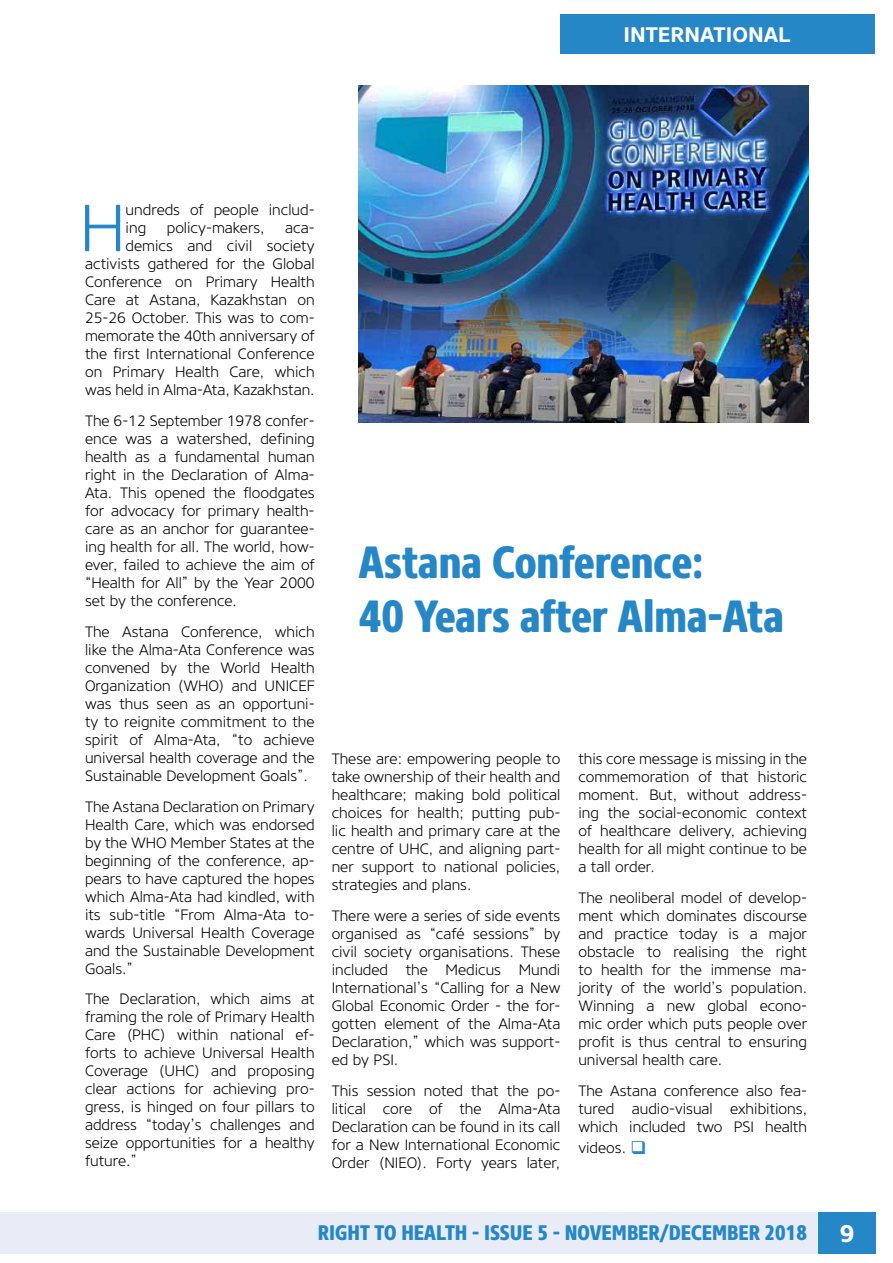
<style>
.page{position:relative;width:893px;height:1263px;background:#fff}
.page>*{position:absolute;margin:0;border:0;box-sizing:border-box;transform-origin:0 0}
.t1{font:300 66.45px "Core Sans NR35";color:#2687c6}
.t2{font:800 45px/54px "Core Sans NR77 Cn";color:#2687c6}
.t3{font:700 24px "Core Sans NR65";color:#fff}
.t4{font:800 21px "Core Sans NR77 Cn";color:#2687c6}
.t5{font:700 21px "Core Sans NR65";color:#fff}
.t6{font:300 15px/18px "Core Sans NR35";color:#000;text-align:justify}
.s1{color:#2687c6}
</style>
<div class="page">
<div style="left:0;top:1212px;width:836px;height:41px;background:#e7ecf7"></div>
<div style="left:819px;top:1212px;width:57px;height:41px;background:#2687c6"></div>
<img style="left:359px;top:85px;width:449px;height:338px">
<div style="left:560px;top:15px;width:315px;height:39px;background:#2687c6"></div>
<h3 class="t5" style="left:623px;top:21px;width:169px">INTERNATIONAL</h3>
<h1 class="t1" style="left:80px;top:185px;width:48px">H</h1>
<p class="t6" style="left:126px;top:201px;width:191px">undreds of people includ&shy;ing</p>
<p class="t6" style="left:167px;top:219px;width:99px">policy-makers,</p>
<p class="t6" style="left:85px;top:219px;width:231px;text-align:right">aca-<br>demics and civil society activists gathered for the Global<br>Conference on Primary Health<br>Care at Astana, Kazakhstan on<br>25-26 October. This was to com&shy;memorate the 40th anniversary of the first International Conference on Primary Health Care, which was held in Alma-Ata, Kazakhstan.</p>
<p class="t6" style="left:85px;top:412px;width:231px">The 6-12 September 1978 confer&shy;ence was a watershed, defining health as a fundamental human right in the Declaration of Alma-Ata. This opened the floodgates for advocacy for primary health&shy;care as an anchor for guarantee&shy;ing health for all. The world, how&shy;ever, failed to achieve the aim of “Health for All” by the Year 2000 set by the conference.</p>
<p class="t6" style="left:85px;top:623px;width:231px">The Astana Conference, which like the Alma-Ata Conference was convened by the World Health Organization (WHO) and UNICEF was thus seen as an opportuni&shy;ty to reignite commitment to the spirit of Alma-Ata, “to achieve universal health coverage and the Sustainable Development Goals”.</p>
<p class="t6" style="left:85px;top:797px;width:231px">The Astana Declaration on Primary Health Care, which was endorsed by the WHO Member States at the beginning of the conference, ap&shy;pears to have captured the hopes which Alma-Ata had kindled, with its sub-title “From Alma-Ata to&shy;wards Universal Health Coverage and the Sustainable Development Goals.”</p>
<p class="t6" style="left:85px;top:990px;width:231px">The Declaration, which aims at framing the role of Primary Health Care (PHC) within national ef&shy;forts to achieve Universal Health Coverage (UHC) and proposing clear actions for achieving pro&shy;gress, is hinged on four pillars to address “today’s challenges and seize opportunities for a healthy future.”</p>
<h2 class="t2" style="left:359px;top:535px;width:427px">Astana Conference:<br>40 Years after Alma-Ata</h2>
<p class="t6" style="left:332px;top:750px;width:230px">These are: empowering people to take ownership of their health and healthcare; making bold political choices for health; putting pub&shy;lic health and primary care at the centre of UHC, and aligning part&shy;ner support to national policies, strategies and plans.</p>
<p class="t6" style="left:332px;top:907px;width:230px">There were a series of side events organised as “café sessions” by civil society organisations. These included the Medicus Mundi International’s “Calling for a New Global Economic Order - the for&shy;gotten element of the Alma-Ata Declaration,” which was support&shy;ed by PSI.</p>
<p class="t6" style="left:332px;top:1082px;width:230px">This session noted that the po&shy;litical core of the Alma-Ata Declaration can be found in its call for a New International Economic Order (NIEO). Forty years later,</p>
<p class="t6" style="left:578px;top:750px;width:230px">this core message is missing in the commemoration of that historic moment. But, without address&shy;ing the social-economic context of healthcare delivery, achieving health for all might continue to be a tall order.</p>
<p class="t6" style="left:578px;top:889px;width:230px">The neoliberal model of develop&shy;ment which dominates discourse and practice today is a major obstacle to realising the right to health for the immense ma&shy;jority of the world’s population.<br>Winning a new global econo&shy;mic order which puts people over profit is thus central to ensuring universal health care.</p>
<p class="t6" style="left:578px;top:1082px;width:230px">The Astana conference also fea&shy;tured audio-visual exhibitions, which included two PSI health</p>
<p class="t6" style="left:578px;top:1139px;width:70px">videos. <span class="s1">❑</span></p>
<h3 class="t4" style="left:318px;top:1219px;width:491px">RIGHT TO HEALTH - ISSUE 5 - NOVEMBER/DECEMBER 2018</h3>
<h3 class="t3" style="left:840px;top:1217px;width:16px">9</h3>
</div>
